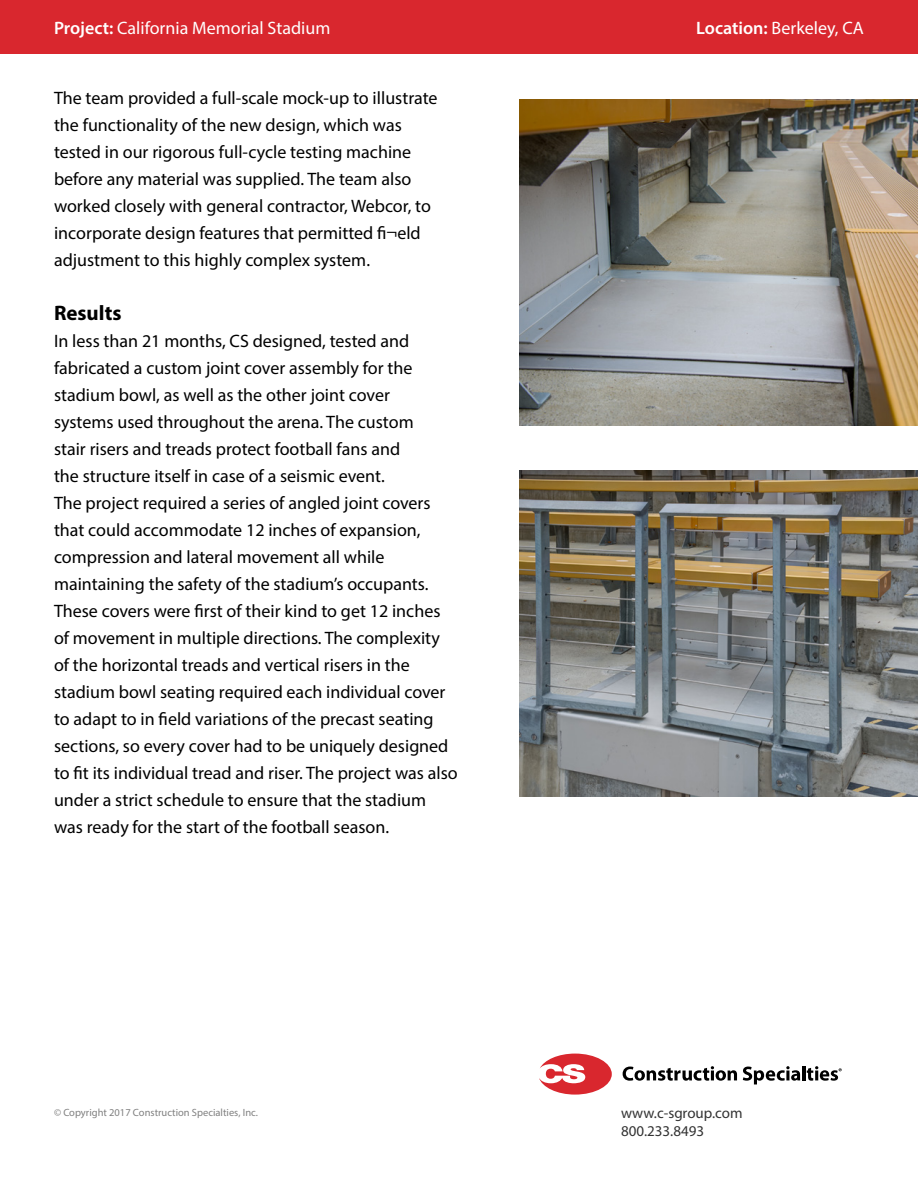
<style>
.page{position:relative;width:918px;height:1188px;background:#fff}
.page>*{position:absolute;margin:0;border:0;box-sizing:border-box;transform-origin:0 0}
.t1{font:700 21px "Myriad Pro";color:#000}
.t2{font:18px/27px "Myriad Pro";color:#000}
.t3{font:18px "Myriad Pro";color:#fff}
.t4{font:15px/18px "Myriad Pro";color:#333}
.t5{font:10.5px "Myriad Pro";color:#808080}
.s1{font-weight:600}
</style>
<div class="page">
<img style="left:519px;top:99px;width:399px;height:326px">
<img style="left:519px;top:470px;width:399px;height:326px">
<div style="left:0;top:0;width:918px;height:54px;background:#d9272e"></div>
<svg style="left:539px;top:1054px;width:73px;height:41px"></svg>
<svg style="left:623px;top:1066px;width:114px;height:15px"></svg>
<svg style="left:743px;top:1066px;width:57px;height:18px"></svg>
<hr style="left:802px;top:1066px;width:3px;height:14px;background:#000">
<svg style="left:807px;top:1066px;width:35px;height:15px"></svg>
<p class="t3" style="left:54px;top:17px;width:278px"><span class="s1">Project:</span> California Memorial Stadium</p>
<p class="t3" style="left:696px;top:17px;width:169px"><span class="s1">Location:</span> Berkeley, CA</p>
<p class="t2" style="left:54px;top:84px;width:385px">The team provided a full-scale mock-up to illustrate the functionality of the new design, which was tested in our rigorous full-cycle testing machine before any material was supplied. The team also worked closely with general contractor, Webcor, to incorporate design features that permitted fi¬eld adjustment to this highly complex system.</p>
<p class="t1" style="left:54px;top:299px;width:69px">Results</p>
<p class="t2" style="left:54px;top:327px;width:405px">In less than 21 months, CS designed, tested and fabricated a custom joint cover assembly for the stadium bowl, as well as the other joint cover<br>systems used throughout the arena. The custom<br>stair risers and treads protect football fans and<br>the structure itself in case of a seismic event.<br>The project required a series of angled joint covers that could accommodate 12 inches of expansion, compression and lateral movement all while maintaining the safety of the stadium’s occupants.<br>These covers were first of their kind to get 12 inches of movement in multiple directions. The complexity of the horizontal treads and vertical risers in the stadium bowl seating required each individual cover to adapt to in field variations of the precast seating sections, so every cover had to be uniquely designed to fit its individual tread and riser. The project was also under a strict schedule to ensure that the stadium was ready for the start of the football season.</p>
<p class="t5" style="left:54px;top:1106px;width:205px">© Copyright 2017 Construction Specialties, Inc.</p>
<p class="t4" style="left:621px;top:1104px;width:123px">www.c-sgroup.com<br>800.233.8493</p>
</div>
